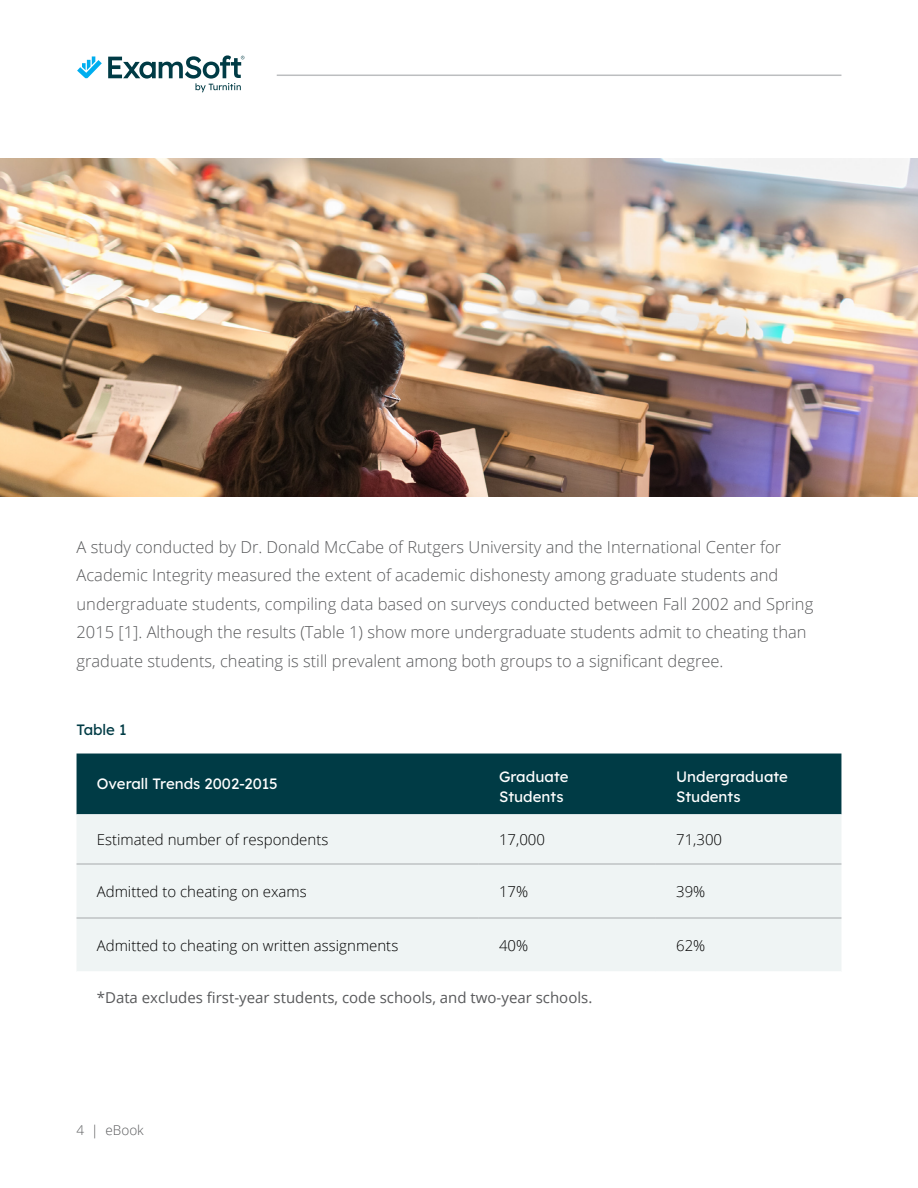
<style>
.page{position:relative;width:918px;height:1188px;background:#fff}
.page>*{position:absolute;margin:0;border:0;box-sizing:border-box;transform-origin:0 0}
.t1{font:300 16.5px/28.5px "Open Sans";color:#58595b}
.t2{font:300 15px "Open Sans";color:#000}
.t3{font:15px "Open Sans";color:#58595b}
.t4{font:15px/19.5px "Lexend Deca";color:#fff}
.t5{font:15px "Lexend Deca";letter-spacing:-.005em;color:#003b45}
.t6{font:300 13.5px "Open Sans";color:#58595b}
</style>
<div class="page">
<img style="left:0;top:159px;width:918px;height:337px">
<hr style="left:277px;top:75px;width:564px;height:1px;background:#bcbec0">
<svg style="left:108px;top:55px;width:136px;height:37px"></svg>
<svg style="left:77px;top:56px;width:25px;height:23px"></svg>
<div style="left:77px;top:754px;width:764px;height:60px;background:#003b45"></div>
<div style="left:77px;top:814px;width:764px;height:157px;background:#eff4f4"></div>
<hr style="left:77px;top:864px;width:402px;height:1px;background:#a7a9ac">
<hr style="left:479px;top:864px;width:177px;height:1px;background:#a7a9ac">
<hr style="left:656px;top:864px;width:185px;height:1px;background:#a7a9ac">
<hr style="left:77px;top:918px;width:402px;height:1px;background:#a7a9ac">
<hr style="left:479px;top:918px;width:177px;height:1px;background:#a7a9ac">
<hr style="left:656px;top:918px;width:185px;height:1px;background:#a7a9ac">
<p class="t1" style="left:77px;top:532px;width:738px">A study conducted by Dr. Donald McCabe of Rutgers University and the International Center for Academic Integrity measured the extent of academic dishonesty among graduate students and undergraduate students, compiling data based on surveys conducted between Fall 2002 and Spring 2015 [1]. Although the results (Table 1) show more undergraduate students admit to cheating than graduate students, cheating is still prevalent among both groups to a significant degree.</p>
<p class="t5" style="left:77px;top:717px;width:52px">Table 1</p>
<p class="t4" style="left:97px;top:772px;width:183px">Overall Trends 2002-2015</p>
<p class="t4" style="left:499px;top:765px;width:71px">Graduate<br>Students</p>
<p class="t4" style="left:676px;top:765px;width:113px">Undergraduate<br>Students</p>
<p class="t2" style="left:97px;top:829px;width:233px">Estimated number of respondents</p>
<p class="t2" style="left:499px;top:829px;width:48px">17,000</p>
<p class="t2" style="left:676px;top:829px;width:48px">71,300</p>
<p class="t2" style="left:97px;top:881px;width:211px">Admitted to cheating on exams</p>
<p class="t2" style="left:499px;top:881px;width:31px">17%</p>
<p class="t2" style="left:676px;top:881px;width:31px">39%</p>
<p class="t2" style="left:97px;top:935px;width:303px">Admitted to cheating on written assignments</p>
<p class="t2" style="left:499px;top:935px;width:31px">40%</p>
<p class="t2" style="left:676px;top:935px;width:31px">62%</p>
<p class="t3" style="left:97px;top:988px;width:497px">*Data excludes first-year students, code schools, and two-year schools.</p>
<p class="t6" style="left:77px;top:1120px;width:69px">4 | eBook</p>
</div>
